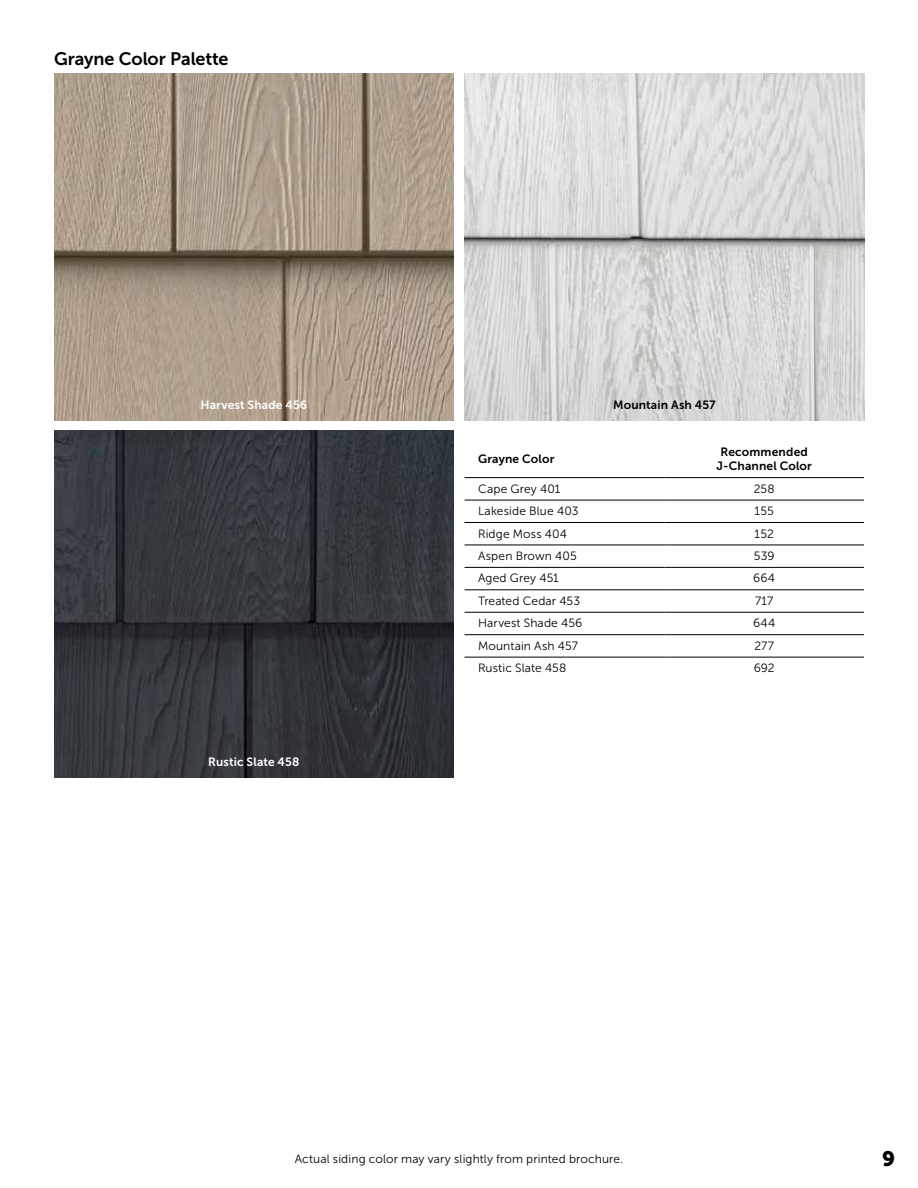
<style>
.page{position:relative;width:918px;height:1188px;background:#fff}
.page>*{position:absolute;margin:0;border:0;box-sizing:border-box;transform-origin:0 0}
.t1{font:21px "Museo Sans 900";color:#000}
.t2{font:18px "Museo Sans 700";letter-spacing:-.005em;color:#000}
.t3{font:12px "Museo Sans 300";letter-spacing:.01em;color:#000}
.t4{font:12px/14.4px "Museo Sans 700";letter-spacing:.015em;color:#000;text-align:center}
.t5{font:12px "Museo Sans 700";letter-spacing:.01em;color:#fff}
</style>
<div class="page">
<img style="left:465px;top:74px;width:399px;height:346px">
<img style="left:54px;top:431px;width:400px;height:346px">
<img style="left:54px;top:74px;width:400px;height:346px">
<hr style="left:465px;top:477px;width:199px;height:1px;background:#000">
<hr style="left:664px;top:477px;width:200px;height:1px;background:#000">
<hr style="left:465px;top:500px;width:199px;height:1px;background:#000">
<hr style="left:465px;top:522px;width:199px;height:1px;background:#000">
<hr style="left:664px;top:500px;width:200px;height:1px;background:#000">
<hr style="left:664px;top:522px;width:200px;height:1px;background:#000">
<hr style="left:465px;top:545px;width:199px;height:1px;background:#000">
<hr style="left:664px;top:545px;width:200px;height:1px;background:#000">
<hr style="left:465px;top:567px;width:199px;height:1px;background:#000">
<hr style="left:664px;top:567px;width:200px;height:1px;background:#000">
<hr style="left:465px;top:589px;width:199px;height:1px;background:#000">
<hr style="left:664px;top:589px;width:200px;height:1px;background:#000">
<hr style="left:465px;top:612px;width:199px;height:1px;background:#000">
<hr style="left:465px;top:634px;width:199px;height:1px;background:#000">
<hr style="left:664px;top:612px;width:200px;height:1px;background:#000">
<hr style="left:664px;top:634px;width:200px;height:1px;background:#000">
<hr style="left:465px;top:657px;width:199px;height:1px;background:#000">
<hr style="left:664px;top:657px;width:200px;height:1px;background:#000">
<h2 class="t2" style="left:54px;top:49px;width:176px">Grayne Color Palette</h2>
<p class="t5" style="left:200px;top:398px;width:108px">Harvest Shade 456</p>
<p class="t4" style="left:613px;top:398px;width:104px">Mountain Ash 457</p>
<p class="t5" style="left:208px;top:755px;width:93px">Rustic Slate 458</p>
<p class="t4" style="left:478px;top:452px;width:78px">Grayne Color</p>
<p class="t4" style="left:716px;top:445px;width:97px">Recommended<br>J-Channel Color</p>
<p class="t3" style="left:478px;top:482px;width:84px">Cape Grey 401</p>
<p class="t3" style="left:754px;top:482px;width:22px">258</p>
<p class="t3" style="left:478px;top:504px;width:102px">Lakeside Blue 403</p>
<p class="t3" style="left:755px;top:504px;width:21px">155</p>
<p class="t3" style="left:478px;top:527px;width:91px">Ridge Moss 404</p>
<p class="t3" style="left:755px;top:527px;width:21px">152</p>
<p class="t3" style="left:478px;top:549px;width:100px">Aspen Brown 405</p>
<p class="t3" style="left:754px;top:549px;width:22px">539</p>
<p class="t3" style="left:478px;top:572px;width:82px">Aged Grey 451</p>
<p class="t3" style="left:753px;top:572px;width:23px">664</p>
<p class="t3" style="left:478px;top:594px;width:104px">Treated Cedar 453</p>
<p class="t3" style="left:755px;top:594px;width:20px">717</p>
<p class="t3" style="left:478px;top:617px;width:106px">Harvest Shade 456</p>
<p class="t3" style="left:753px;top:617px;width:24px">644</p>
<p class="t3" style="left:478px;top:639px;width:101px">Mountain Ash 457</p>
<p class="t3" style="left:754px;top:639px;width:21px">277</p>
<p class="t3" style="left:478px;top:662px;width:90px">Rustic Slate 458</p>
<p class="t3" style="left:754px;top:662px;width:22px">692</p>
<p class="t3" style="left:295px;top:1152px;width:330px">Actual siding color may vary slightly from printed brochure.</p>
<h1 class="t1" style="left:882px;top:1147px;width:14px">9</h1>
</div>
